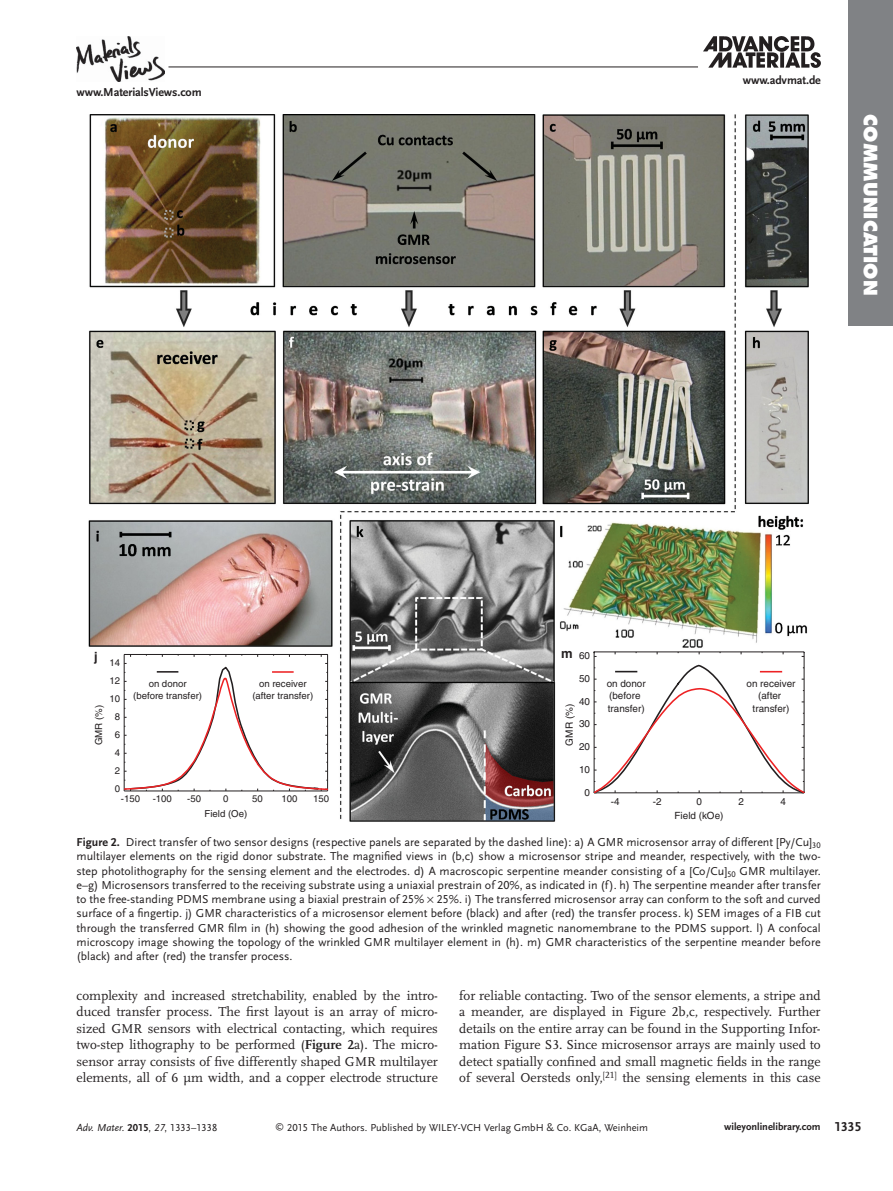
<style>
.page{position:relative;width:893px;height:1191px;background:#fff}
.page>*{position:absolute;margin:0;border:0;box-sizing:border-box;transform-origin:0 0}
.t1{font:800 18px "Futura";letter-spacing:.005em;color:#fff}
.t2{font:13.5px/16.5px "Scala LF";color:#231f20;text-align:justify}
.t3{font:700 13.05px "Helvetica";color:#231f20}
.t4{font:700 12.6px "Helvetica";color:#231f20}
.t5{font:12px/14.2px "Scala Sans LF";color:#231f20;text-align:justify}
.t6{font:700 12px "Scala Sans LF";letter-spacing:-.01em;color:#231f20}
.t7{font:10.5px "Scala Sans LF";color:#231f20}
.t8{font:italic 10.5px "Scala Sans LF";color:#231f20}
.t9{font:700 10.5px "Scala Sans LF";color:#231f20}
.t10{font:9.9px/12.1px "Helvetica";color:#231f20;text-align:center}
.t11{font:9.75px "Helvetica";color:#231f20}
.t12{font:9.6px/11.9px "Helvetica";color:#231f20;text-align:center}
.s1{font-weight:700}
.s2{font-weight:700;font-style:normal}
.s3{font-style:normal}
.s4{font-size:13.5px}
.s5{font-size:9px}
</style>
<div class="page">
<hr style="left:168px;top:67px;width:530px;height:1px;background:#231f20">
<img style="left:704px;top:36px;width:117px;height:32px">
<img style="left:77px;top:36px;width:88px;height:45px">
<div style="left:848px;top:0;width:45px;height:325px;background:#808285"></div>
<img style="left:89px;top:115px;width:720px;height:707px">
<hr style="left:124px;top:654px;width:1px;height:137px;background:#231f20">
<svg style="left:124px;top:655px;width:7px;height:2px"></svg>
<hr style="left:124px;top:654px;width:204px;height:1px;background:#231f20">
<svg style="left:321px;top:655px;width:6px;height:2px"></svg>
<hr style="left:327px;top:654px;width:1px;height:137px;background:#231f20">
<svg style="left:124px;top:663px;width:204px;height:128px"></svg>
<hr style="left:594px;top:652px;width:1px;height:141px;background:#231f20">
<hr style="left:594px;top:651px;width:210px;height:1px;background:#231f20">
<hr style="left:804px;top:652px;width:1px;height:141px;background:#231f20">
<svg style="left:594px;top:664px;width:211px;height:129px"></svg>
<p class="t6" style="left:77px;top:87px;width:127px">www.MaterialsViews.com</p>
<p class="t6" style="left:743px;top:74px;width:79px">www.advmat.de</p>
<h1 class="t1" style="left:878px;top:114px;width:183px;rotate:90deg">COMMUNICATION</h1>
<p class="t4" style="left:94px;top:648px;width:5px">j</p>
<p class="t12" style="left:110px;top:657px;width:12px">14</p>
<p class="t3" style="left:561px;top:645px;width:13px">m</p>
<p class="t10" style="left:579px;top:649px;width:12px">60</p>
<p class="t12" style="left:110px;top:675px;width:12px">12</p>
<p class="t12" style="left:110px;top:693px;width:12px">10</p>
<p class="t11" style="left:93px;top:745px;width:42px;rotate:-90deg">GMR (%)</p>
<p class="t12" style="left:115px;top:710px;width:7px">8</p>
<p class="t12" style="left:115px;top:728px;width:7px">6</p>
<p class="t12" style="left:115px;top:746px;width:7px">4</p>
<p class="t12" style="left:133px;top:677px;width:70px">on donor (before transfer)</p>
<p class="t12" style="left:252px;top:678px;width:62px">on receiver (after transfer)</p>
<p class="t10" style="left:579px;top:672px;width:12px">50</p>
<p class="t10" style="left:579px;top:695px;width:12px">40</p>
<p class="t10" style="left:563px;top:745px;width:43px;rotate:-90deg">GMR (%)</p>
<p class="t10" style="left:579px;top:718px;width:12px">30</p>
<p class="t10" style="left:579px;top:740px;width:12px">20</p>
<p class="t10" style="left:607px;top:677px;width:40px;text-align:left">on donor (before transfer)</p>
<p class="t10" style="left:747px;top:678px;width:50px">on receiver (after transfer)</p>
<p class="t12" style="left:115px;top:764px;width:7px">2</p>
<p class="t10" style="left:579px;top:763px;width:12px">10</p>
<p class="t12" style="left:115px;top:782px;width:7px">0</p>
<p class="t12" style="left:121px;top:793px;width:21px">-150</p>
<p class="t12" style="left:153px;top:793px;width:21px">-100</p>
<p class="t12" style="left:187px;top:793px;width:15px">-50</p>
<p class="t12" style="left:223px;top:793px;width:7px">0</p>
<p class="t12" style="left:252px;top:793px;width:12px">50</p>
<p class="t12" style="left:281px;top:793px;width:18px">100</p>
<p class="t12" style="left:313px;top:793px;width:18px">150</p>
<p class="t10" style="left:585px;top:786px;width:7px">0</p>
<p class="t10" style="left:611px;top:795px;width:10px">-4</p>
<p class="t10" style="left:653px;top:795px;width:10px">-2</p>
<p class="t10" style="left:696px;top:795px;width:7px">0</p>
<p class="t10" style="left:738px;top:795px;width:7px">2</p>
<p class="t10" style="left:780px;top:795px;width:7px">4</p>
<p class="t12" style="left:205px;top:807px;width:44px">Field (Oe)</p>
<p class="t10" style="left:675px;top:809px;width:50px">Field (kOe)</p>
<p class="t5" style="left:77px;top:835px;width:746px"><span class="s1">Figure 2.</span> Direct transfer of two sensor designs (respective panels are separated by the dashed line): a) A GMR microsensor array of different [Py/Cu] <sub>30 </sub>multilayer elements on the rigid donor substrate. The magnified views in (b,c) show a microsensor stripe and meander, respectively, with the two&shy;step photolithography for the sensing element and the electrodes. d) A macroscopic serpentine meander consisting of a [Co/Cu] <sub>50</sub> GMR multilayer. e–g) Microsensors transferred to the receiving substrate using a uniaxial prestrain of 20%, as indicated in (f). h) The serpentine meander after transfer to the free-standing PDMS membrane using a biaxial prestrain of 25% 25%. i) The transferred microsensor array can conform to the soft and curved surface of a fingertip. j) GMR characteristics of a microsensor element before (black) and after (red) the transfer process. k) SEM images of a FIB cut through the transferred GMR film in (h) showing the good adhesion of the wrinkled magnetic nanomembrane to the PDMS support. l) A confocal microscopy image showing the topology of the wrinkled GMR multilayer element in (h). m) GMR characteristics of the serpentine meander before (black) and after (red) the transfer process.</p>
<p class="t2" style="left:77px;top:988px;width:363px">complexity and increased stretchability, enabled by the intro&shy;duced transfer process. The first layout is an array of micro&shy;sized GMR sensors with electrical contacting, which requires two-step lithography to be performed ( <span class="s1">Figure 2</span> a). The micro&shy;sensor array consists of five differently shaped GMR multilayer elements, all of 6 µm width, and a copper electrode structure</p>
<p class="t2" style="left:459px;top:988px;width:363px">for reliable contacting. Two of the sensor elements, a stripe and a meander, are displayed in Figure 2 b,c, respectively. Further details on the entire array can be found in the Supporting Infor&shy;mation Figure S3. Since microsensor arrays are mainly used to detect spatially confined and small magnetic fields in the range of several Oersteds only, <sup>[</sup> <sup>21</sup> <sup>]</sup> the sensing elements in this case</p>
<p class="t8" style="left:77px;top:1122px;width:142px">Adv. Mater. <span class="s2">2015</span><span class="s3">,</span> 27<span class="s3">, 1333–1338</span></p>
<p class="t9" style="left:724px;top:1122px;width:139px">wileyonlinelibrary.com <span class="s4">1335</span></p>
<p class="t7" style="left:275px;top:1122px;width:374px"><span class="s5">©</span> 2015 The Authors. Published by WILEY-VCH Verlag GmbH &amp; Co. KGaA, Weinheim</p>
</div>
